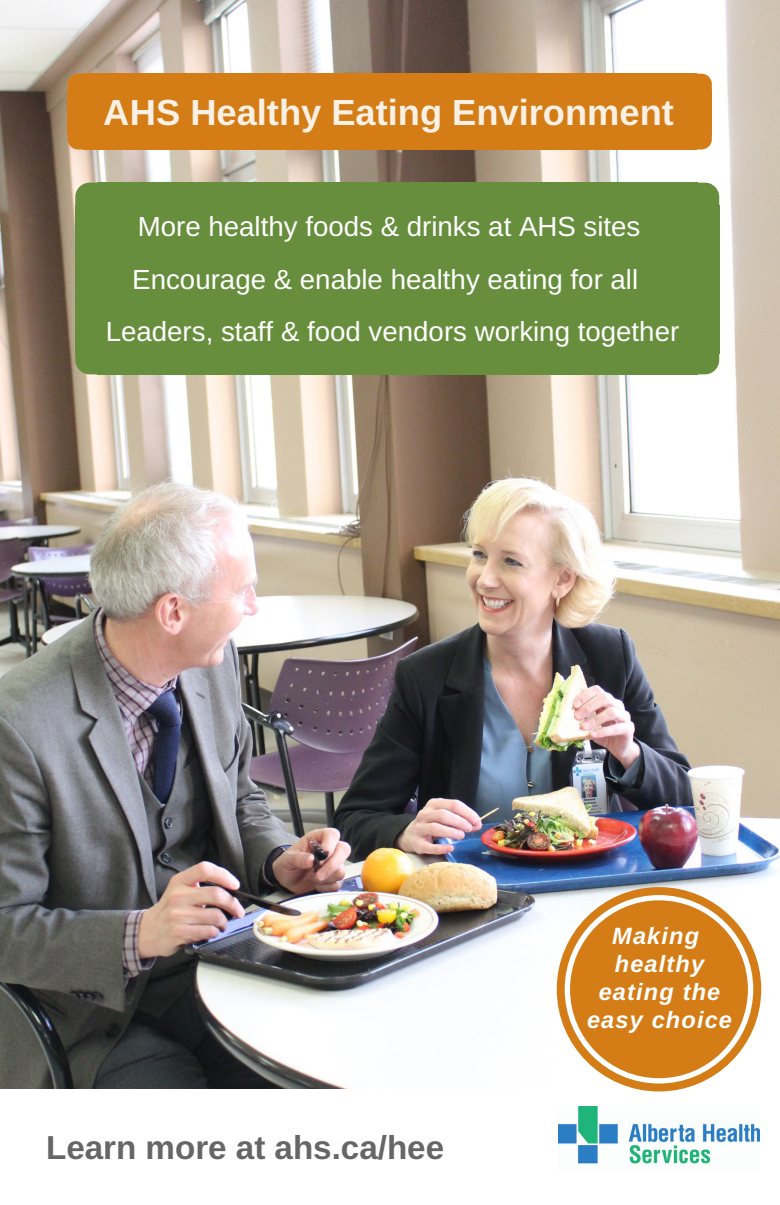
<style>
.page{position:relative;width:780px;height:1205px;background:#fff}
.page>*{position:absolute;margin:0;border:0;box-sizing:border-box;transform-origin:0 0}
.t1{font:700 36.25px "Arimo";color:#fff}
.t2{font:700 33.25px "Arimo";color:#666}
.t3{font:27.75px/52.5px "Arimo";color:#fff;text-align:center}
.t4{font:italic 700 23.5px/28px "Arimo";letter-spacing:.05em;color:#fff;text-align:center}
</style>
<div class="page">
<img style="left:0;top:0;width:780px;height:1089px">
<svg style="left:697px;top:183px;width:22px;height:22px"></svg>
<div style="left:697px;top:205px;width:22px;height:149px;background:#668e3c"></div>
<div style="left:97px;top:205px;width:600px;height:149px;background:#668e3c"></div>
<div style="left:97px;top:183px;width:600px;height:23px;background:#668e3c"></div>
<svg style="left:75px;top:183px;width:22px;height:22px"></svg>
<div style="left:75px;top:205px;width:22px;height:149px;background:#668e3c"></div>
<div style="left:97px;top:354px;width:600px;height:20px;background:#668e3c"></div>
<svg style="left:75px;top:354px;width:22px;height:20px"></svg>
<svg style="left:697px;top:354px;width:22px;height:20px"></svg>
<svg style="left:696px;top:74px;width:15px;height:16px"></svg>
<div style="left:695px;top:90px;width:16px;height:45px;background:#d47d17"></div>
<div style="left:83px;top:90px;width:613px;height:45px;background:#d47d17"></div>
<div style="left:83px;top:74px;width:613px;height:17px;background:#d47d17"></div>
<svg style="left:68px;top:74px;width:15px;height:16px"></svg>
<div style="left:68px;top:90px;width:16px;height:45px;background:#d47d17"></div>
<div style="left:83px;top:134px;width:613px;height:15px;background:#d47d17"></div>
<svg style="left:68px;top:135px;width:15px;height:14px"></svg>
<svg style="left:696px;top:135px;width:15px;height:14px"></svg>
<svg style="left:556px;top:887px;width:205px;height:204px"></svg>
<div style="left:570px;top:900px;width:177px;height:178px;background:#d47d17;border-radius:50%"></div>
<img style="left:558px;top:1106px;width:201px;height:58px">
<h1 class="t1" style="left:104px;top:92px;width:571px">AHS Healthy Eating Environment</h1>
<p class="t3" style="left:106px;top:200px;width:575px">More healthy foods &amp; drinks at AHS sites<br>Encourage &amp; enable healthy eating for all<br>Leaders, staff &amp; food vendors working together</p>
<p class="t2" style="left:46px;top:1129px;width:399px">Learn more at ahs.ca/hee</p>
<p class="t4" style="left:587px;top:921px;width:146px">Making healthy eating the easy choice</p>
</div>
